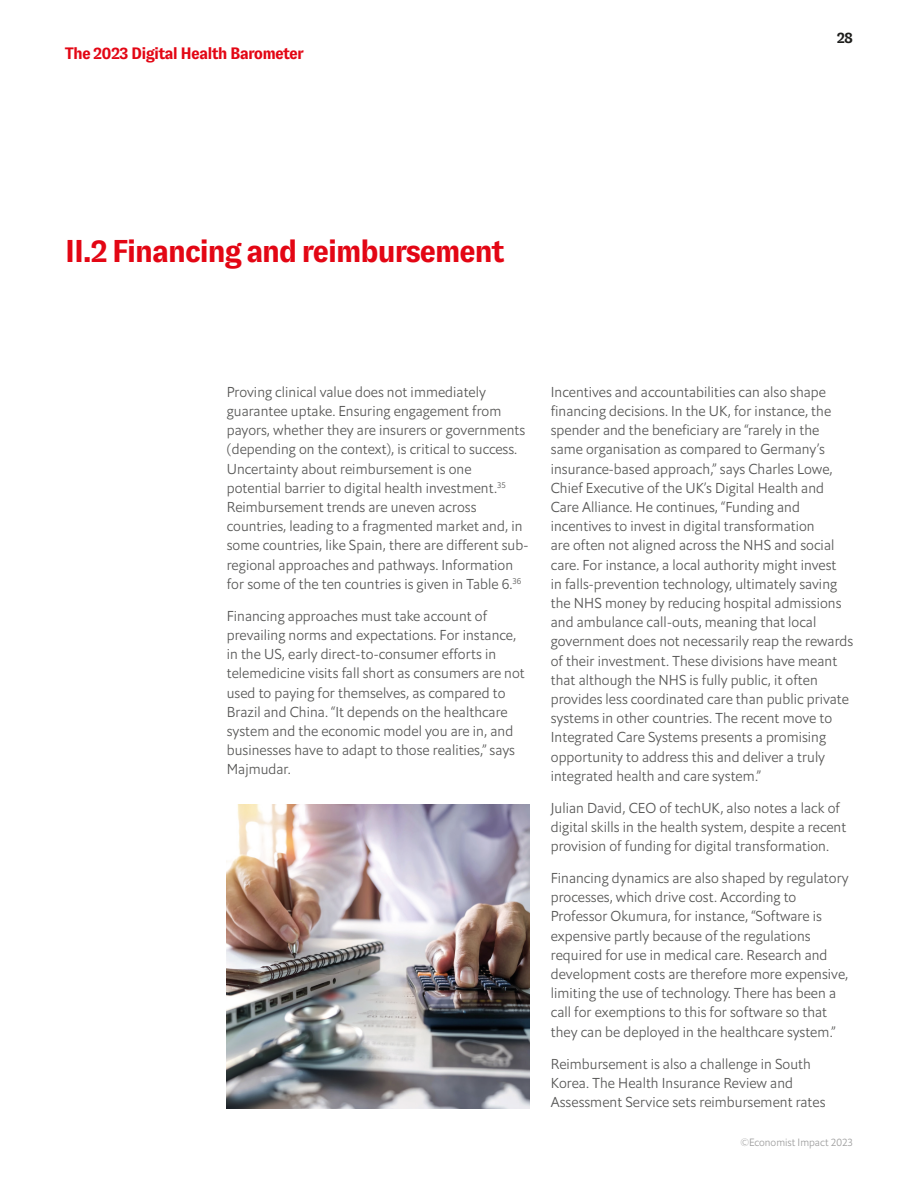
<style>
.page{position:relative;width:918px;height:1188px;background:#fff}
.page>*{position:absolute;margin:0;border:0;box-sizing:border-box;transform-origin:0 0}
._1__Header{font:700 31.5px "GT Zirkon";letter-spacing:-.05em;color:#e30614}
.t1{font:700 16.5px "GT Zirkon";letter-spacing:-.05em;color:#e30614}
.t2{font:700 15px "GT Zirkon";color:#1d1d1b}
._4__Body_text{font:14.25px/19.2px "Econ Sans Lig";letter-spacing:.005em;color:#575756}
.t3{font:10.5px "Econ Sans Lig";color:#9d9d9d}
</style>
<div class="page">
<img style="left:227px;top:804px;width:302px;height:305px">
<p class="t1" style="left:65px;top:44px;width:241px">The 2023 Digital Health Barometer</p>
<p class="t2" style="left:837px;top:29px;width:18px">28</p>
<p class="_1__Header" style="left:65px;top:234px;width:442px">II.2 Financing and reimbursement</p>
<p class="_4__Body_text" style="left:227px;top:382px;width:303px">Proving clinical value does not immediately guarantee uptake. Ensuring engagement from payors, whether they are insurers or governments (depending on the context), is critical to success.<br>Uncertainty about reimbursement is one potential barrier to digital health investment.<sup>35<br></sup>Reimbursement trends are uneven across countries, leading to a fragmented market and, in some countries, like Spain, there are different sub&shy;regional approaches and pathways. Information for some of the ten countries is given in Table 6.<sup>36</sup></p>
<p class="_4__Body_text" style="left:227px;top:606px;width:300px">Financing approaches must take account of prevailing norms and expectations. For instance, in the US, early direct-to-consumer efforts in telemedicine visits fall short as consumers are not used to paying for themselves, as compared to Brazil and China. “It depends on the healthcare system and the economic model you are in, and businesses have to adapt to those realities,” says Majmudar.</p>
<p class="_4__Body_text" style="left:551px;top:382px;width:304px">Incentives and accountabilities can also shape financing decisions. In the UK, for instance, the spender and the beneficiary are “rarely in the same organisation as compared to Germany’s insurance-based approach,” says Charles Lowe, Chief Executive of the UK’s Digital Health and Care Alliance. He continues, “Funding and incentives to invest in digital transformation<br>are often not aligned across the NHS and social care. For instance, a local authority might invest<br>in falls-prevention technology, ultimately saving the NHS money by reducing hospital admissions and ambulance call-outs, meaning that local government does not necessarily reap the rewards of their investment. These divisions have meant that although the NHS is fully public, it often provides less coordinated care than public private systems in other countries. The recent move to Integrated Care Systems presents a promising opportunity to address this and deliver a truly integrated health and care system.”</p>
<p class="_4__Body_text" style="left:551px;top:798px;width:297px">Julian David, CEO of techUK, also notes a lack of digital skills in the health system, despite a recent provision of funding for digital transformation.</p>
<p class="_4__Body_text" style="left:551px;top:868px;width:299px">Financing dynamics are also shaped by regulatory processes, which drive cost. According to Professor Okumura, for instance, “Software is expensive partly because of the regulations required for use in medical care. Research and development costs are therefore more expensive, limiting the use of technology. There has been a call for exemptions to this for software so that they can be deployed in the healthcare system.”</p>
<p class="_4__Body_text" style="left:551px;top:1054px;width:276px">Reimbursement is also a challenge in South<br>Korea. The Health Insurance Review and<br>Assessment Service sets reimbursement rates</p>
<p class="t3" style="left:740px;top:1136px;width:114px">©Economist Impact 2023</p>
</div>
